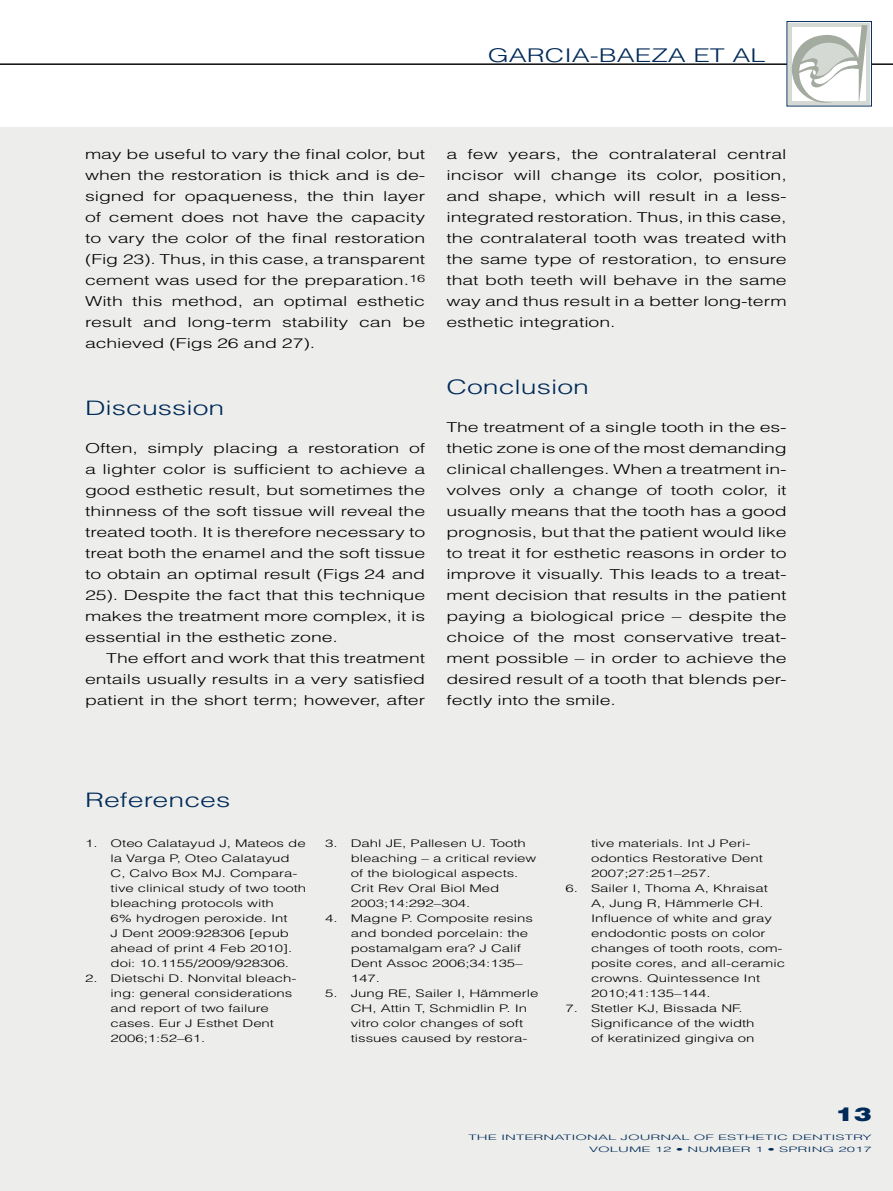
<style>
.page{position:relative;width:893px;height:1191px;background:#fff}
.page>*{position:absolute;margin:0;border:0;box-sizing:border-box;transform-origin:0 0}
.t1{font:300 19.95px "Helvetica LT Std";color:#002a59;scale:1.43 1}
.t2{font:300 18.9px "Helvetica LT Std";color:#002a59;scale:1.43 1}
.t3{font:900 18.9px "Helvetica LT Std";color:#002a59;scale:1.43 1}
.t4{font:300 13.65px/21px "Helvetica LT Std";letter-spacing:-.005em;color:#000;text-align:justify;scale:1.43 1}
.t5{font:300 10.5px/15px "Helvetica LT Std";color:#000;scale:1.43 1}
.t6{font:300 7.5px/12.8px "Helvetica LT Std";color:#002a59;scale:2 1}
</style>
<div class="page">
<div style="left:0;top:128px;width:893px;height:1063px;background:#edeeeb"></div>
<hr style="left:0;top:64px;width:893px;height:1px;background:#000">
<svg style="left:787px;top:21px;width:85px;height:85px"></svg>
<div style="left:788px;top:23px;width:82px;height:82px;background:#d5d9d3"></div>
<svg style="left:791px;top:25px;width:76px;height:78px"></svg>
<h2 class="t2" style="left:488px;top:43px;width:189px">Garcia-Baeza et al</h2>
<p class="t4" style="left:85px;top:144px;width:239px">may be useful to vary the final color, but when the restoration is thick and is de&shy;signed for opaqueness, the thin layer of cement does not have the capacity to vary the color of the final restoration (Fig 23). Thus, in this case, a transparent cement was used for the preparation.<sup>16<br></sup>With this method, an optimal esthetic result and long-term stability can be achieved (Figs 26 and 27).</p>
<h1 class="t1" style="left:85px;top:395px;width:99px">Discussion</h1>
<p class="t4" style="left:85px;top:438px;width:239px">Often, simply placing a restoration of a lighter color is sufficient to achieve a good esthetic result, but sometimes the thinness of the soft tissue will reveal the treated tooth. I t is therefore necessary to treat both the enamel and the soft tissue to obtain an optimal result (Figs 24 and 25). Despite the fact that this technique makes the treatment more complex, it is essential in the esthetic zone.</p>
<p class="t4" style="left:85px;top:647px;width:239px;text-indent:21px">The effort and work that this treatment entails usually results in a very satisfied patient in the short term; however, after</p>
<p class="t4" style="left:446px;top:143px;width:239px">a few years, the contralateral central incisor will change its color, position, and shape, which will result in a less&shy;integrated restoration. Thus, in this case, the contralateral tooth was treated with the same type of restoration, to ensure that both teeth will behave in the same way and thus result in a better long-term esthetic integration.</p>
<h1 class="t1" style="left:446px;top:374px;width:101px">Conclusion</h1>
<p class="t4" style="left:446px;top:417px;width:240px">The treatment of a single tooth in the es&shy;thetic zone is one of the most demanding clinical challenges. When a treatment in&shy;volves only a change of tooth color, it usually means that the tooth has a good prognosis, but that the patient would like to treat it for esthetic reasons in order to improve it visually. This leads to a treat&shy;ment decision that results in the patient paying a biological price – despite the choice of the most conservative treat&shy;ment possible – in order to achieve the desired result of a tooth that blends per&shy;fectly into the smile.</p>
<h1 class="t1" style="left:85px;top:787px;width:103px">References</h1>
<p class="t5" style="left:111px;top:835px;width:138px;text-indent:-26px">1. Oteo Calatayud J, Mateos de la Varga P, Oteo Calatayud<br>C, Calvo Box MJ. Compara&shy;tive clinical study of two tooth bleaching protocols with<br>6% hydrogen peroxide. I nt<br>J Dent 2009:928306 [epub ahead of print 4 Feb 2010]. doi: 10.1155/2009/928306.</p>
<p class="t5" style="left:111px;top:970px;width:132px;text-indent:-26px">2. Dietschi D. Nonvital bleach&shy;ing: general considerations and report of two failure cases. Eur J Esthet Dent<br>2006;1:52–61.</p>
<p class="t5" style="left:351px;top:835px;width:131px;text-indent:-26px">3. Dahl JE, Pallesen U. Tooth bleaching – a critical review of the biological aspects.<br>Crit Rev Oral Biol Med<br>2003;14:292–304.</p>
<p class="t5" style="left:351px;top:910px;width:129px;text-indent:-26px">4. Magne P. Composite resins and bonded porcelain: the postamalgam era? J Calif<br>Dent Assoc 2006;34:135–<br>147.</p>
<p class="t5" style="left:351px;top:985px;width:133px;text-indent:-26px">5. Jung RE, Sailer I , Hämmerle<br>CH, Attin T, Schmidlin P. I n vitro color changes of soft tissues caused by restora-</p>
<p class="t5" style="left:591px;top:835px;width:122px">tive materials. I nt J Peri&shy;odontics Restorative Dent<br>2007;27:251–257.</p>
<p class="t5" style="left:591px;top:880px;width:137px;text-indent:-26px">6. Sailer I , Thoma A, Khraisat<br>A, Jung R, Hämmerle CH.<br>I nfluence of white and gray endodontic posts on color changes of tooth roots, com&shy;posite cores, and all-ceramic crowns. Quintessence I nt<br>2010;41:135–144.</p>
<p class="t5" style="left:591px;top:1000px;width:116px;text-indent:-26px">7. Stetler KJ, Bissada NF.<br>Significance of the width of keratinized gingiva on</p>
<h2 class="t3" style="left:836px;top:1102px;width:27px">13</h2>
<p class="t6" style="left:589px;top:1130px;width:143px;text-indent:-121px">THE INTERNATIONAL JOURNAL OF ESTHETIC DENTISTRY<br>VOLUME 12 • NUMBER 1 • Sprin</p>
<p class="t6" style="left:822px;top:1143px;width:26px">g 2017</p>
</div>
